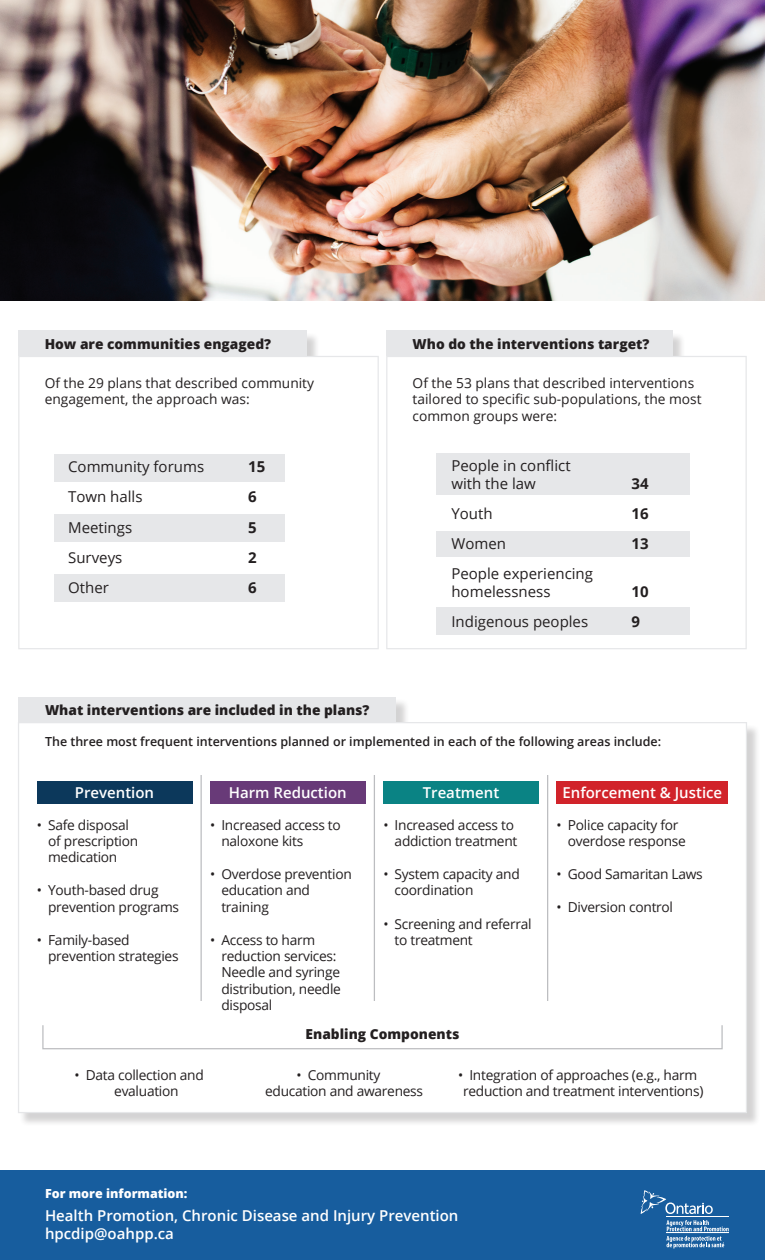
<style>
.page{position:relative;width:765px;height:1260px;background:#fff}
.page>*{position:absolute;margin:0;border:0;box-sizing:border-box;transform-origin:0 0}
.t1{font:15px/18px "Open Sans";color:#231f20}
.t2{font:600 15px "Open Sans";color:#fff}
.t3{font:700 15px "Open Sans";color:#231f20}
.t4{font:13.75px/16.2px "Open Sans";letter-spacing:-.02em;color:#231f20}
.t5{font:13.75px/16.5px "Open Sans";color:#231f20}
.t6{font:800 13.75px "Open Sans";color:#231f20}
.t7{font:600 12.5px "Open Sans";color:#231f20}
.t8{font:800 12.5px "Open Sans";color:#fff}
</style>
<div class="page">
<div style="left:388px;top:332px;width:298px;height:37px;background:#231f20;opacity:.2"></div>
<div style="left:386px;top:330px;width:286px;height:26px;background:#e6e7e9"></div>
<div style="left:0;top:1171px;width:765px;height:89px;background:#175d9e"></div>
<hr style="left:666px;top:1216px;width:63px;height:1px;background:#fff">
<svg style="left:666px;top:1220px;width:63px;height:29px"></svg>
<hr style="left:666px;top:1232px;width:63px;height:1px;background:#fff">
<svg style="left:641px;top:1190px;width:72px;height:24px"></svg>
<div style="left:386px;top:356px;width:361px;height:293px;background:#fff;border:1px solid #e6e7e9"></div>
<div style="left:20px;top:332px;width:301px;height:37px;background:#231f20;opacity:.2"></div>
<div style="left:18px;top:330px;width:289px;height:26px;background:#e6e7e9"></div>
<div style="left:18px;top:356px;width:361px;height:293px;background:#fff;border:1px solid #e6e7e9"></div>
<div style="left:54px;top:454px;width:231px;height:27px;background:#e6e7e9"></div>
<div style="left:54px;top:514px;width:231px;height:27px;background:#e6e7e9"></div>
<div style="left:54px;top:575px;width:231px;height:27px;background:#e6e7e9"></div>
<div style="left:20px;top:699px;width:390px;height:37px;background:#231f20;opacity:.2"></div>
<div style="left:19px;top:697px;width:377px;height:26px;background:#e6e7e9"></div>
<div style="left:20px;top:724px;width:740px;height:403px;background:#231f20;opacity:.2"></div>
<div style="left:18px;top:722px;width:729px;height:391px;background:#fff;border:1px solid #e6e7e9"></div>
<hr style="left:201px;top:775px;width:1px;height:226px;background:#bcbdc0">
<hr style="left:374px;top:775px;width:1px;height:226px;background:#bcbdc0">
<hr style="left:547px;top:775px;width:1px;height:226px;background:#bcbdc0">
<div style="left:37px;top:781px;width:155px;height:23px;background:#0c385b"></div>
<div style="left:210px;top:781px;width:155px;height:23px;background:#683a78"></div>
<div style="left:383px;top:781px;width:156px;height:23px;background:#0a8384"></div>
<div style="left:557px;top:781px;width:171px;height:23px;background:#d1232a"></div>
<img style="left:0;top:0;width:765px;height:300px">
<div style="left:42px;top:1025px;width:681px;height:24px;border:1px solid #bcbdc0"></div>
<div style="left:436px;top:607px;width:253px;height:27px;background:#e6e7e9"></div>
<div style="left:436px;top:453px;width:253px;height:41px;background:#e6e7e9"></div>
<div style="left:436px;top:531px;width:253px;height:26px;background:#e6e7e9"></div>
<p class="t6" style="left:45px;top:333px;width:228px">How are communities engaged?</p>
<p class="t6" style="left:413px;top:333px;width:238px">Who do the interventions target?</p>
<p class="t5" style="left:413px;top:374px;width:291px">Of the 53 plans that described interventions tailored to specific sub-populations, the most common groups were:</p>
<p class="t5" style="left:45px;top:374px;width:271px">Of the 29 plans that described community engagement, the approach was:</p>
<p class="t1" style="left:68px;top:457px;width:137px">Community forums</p>
<p class="t3" style="left:248px;top:456px;width:19px">15</p>
<p class="t1" style="left:68px;top:488px;width:76px">Town halls</p>
<p class="t3" style="left:248px;top:486px;width:10px">6</p>
<p class="t1" style="left:68px;top:518px;width:66px">Meetings</p>
<p class="t3" style="left:248px;top:517px;width:10px">5</p>
<p class="t1" style="left:68px;top:548px;width:56px">Surveys</p>
<p class="t3" style="left:248px;top:547px;width:10px">2</p>
<p class="t1" style="left:68px;top:578px;width:42px">Other</p>
<p class="t3" style="left:248px;top:577px;width:10px">6</p>
<p class="t6" style="left:45px;top:700px;width:326px">What interventions are included in the plans?</p>
<p class="t1" style="left:451px;top:456px;width:121px">People in conflict with the law</p>
<p class="t3" style="left:631px;top:473px;width:19px">34</p>
<p class="t1" style="left:451px;top:504px;width:43px">Youth</p>
<p class="t3" style="left:631px;top:503px;width:19px">16</p>
<p class="t1" style="left:451px;top:534px;width:56px">Women</p>
<p class="t3" style="left:631px;top:533px;width:19px">13</p>
<p class="t1" style="left:451px;top:564px;width:143px">People experiencing homelessness</p>
<p class="t3" style="left:631px;top:581px;width:19px">10</p>
<p class="t1" style="left:451px;top:612px;width:138px">Indigenous peoples</p>
<p class="t3" style="left:631px;top:611px;width:10px">9</p>
<p class="t7" style="left:45px;top:733px;width:618px">The three most frequent interventions planned or implemented in each of the following areas include:</p>
<p class="t2" style="left:75px;top:782px;width:81px">Prevention</p>
<p class="t4" style="left:48px;top:816px;width:92px;text-indent:-11px">• Safe disposal of prescription medication</p>
<p class="t4" style="left:48px;top:882px;width:132px;text-indent:-11px">• Youth-based drug prevention programs</p>
<p class="t4" style="left:48px;top:931px;width:132px;text-indent:-11px">• Family-based prevention strategies</p>
<p class="t2" style="left:229px;top:782px;width:119px">Harm Reduction</p>
<p class="t4" style="left:221px;top:816px;width:121px;text-indent:-11px">• Increased access to naloxone kits</p>
<p class="t4" style="left:221px;top:866px;width:132px;text-indent:-11px">• Overdose prevention education and training</p>
<p class="t4" style="left:221px;top:931px;width:121px;text-indent:-11px">• Access to harm reduction services:<br>Needle and syringe distribution, needle disposal</p>
<p class="t2" style="left:423px;top:782px;width:78px">Treatment</p>
<p class="t4" style="left:383px;top:816px;width:135px;text-align:right">• Increased access to addiction treatment</p>
<p class="t4" style="left:395px;top:866px;width:127px;text-indent:-11px">• System capacity and coordination</p>
<p class="t4" style="left:395px;top:915px;width:138px;text-indent:-11px">• Screening and referral to treatment</p>
<p class="t6" style="left:306px;top:1024px;width:155px">Enabling Components</p>
<p class="t2" style="left:562px;top:782px;width:161px">Enforcement &amp; Justice</p>
<p class="t4" style="left:568px;top:816px;width:120px;text-indent:-11px">• Police capacity for overdose response</p>
<p class="t4" style="left:557px;top:866px;width:148px">• Good Samaritan Laws</p>
<p class="t4" style="left:557px;top:899px;width:118px">• Diversion control</p>
<p class="t4" style="left:114px;top:1067px;width:91px;text-indent:-40px">• Data collection and evaluation</p>
<p class="t4" style="left:265px;top:1067px;width:160px;text-indent:32px">• Community education and awareness</p>
<p class="t4" style="left:458px;top:1067px;width:247px;text-align:center">• Integration of approaches (e.g., harm reduction and treatment interventions)</p>
<p class="t8" style="left:45px;top:1184px;width:144px">For more information:</p>
<p class="t2" style="left:45px;top:1206px;width:415px">Health Promotion, Chronic Disease and Injury Prevention</p>
<p class="t2" style="left:45px;top:1224px;width:130px">hpcdip@oahpp.ca</p>
</div>
